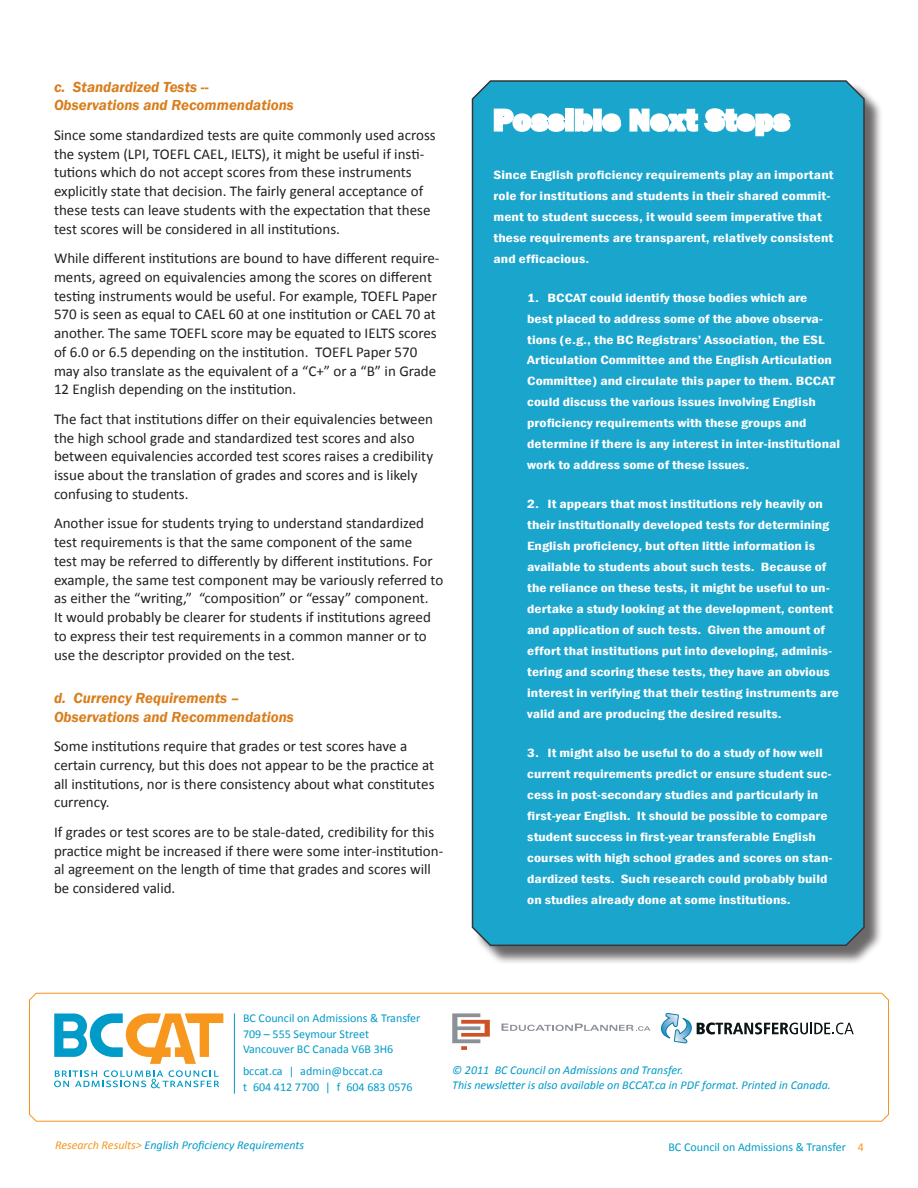
<style>
.page{position:relative;width:918px;height:1188px;background:#fff}
.page>*{position:absolute;margin:0;border:0;box-sizing:border-box;transform-origin:0 0}
.t1{font:15px/18.8px "Calibri";color:#231f20}
.t2{font:italic 600 15px/18.8px "Franklin Gothic";color:#d87e1d}
.t3{font:600 condensed 12.3px/21px "Franklin Gothic";letter-spacing:.005em;color:#fff;scale:1.25 1}
.t4{font:italic 12px/15px "Calibri";color:#009bc8}
.t5{font:12px/15.6px "Calibri";color:#009bc8}
.s1{color:#f7971d}
</style>
<div class="page">
<svg style="left:29px;top:992px;width:860px;height:130px"></svg>
<svg style="left:661px;top:1013px;width:193px;height:30px"></svg>
<svg style="left:54px;top:1070px;width:165px;height:18px"></svg>
<svg style="left:54px;top:1013px;width:169px;height:51px"></svg>
<svg style="left:452px;top:1013px;width:38px;height:37px"></svg>
<svg style="left:502px;top:1024px;width:148px;height:7px"></svg>
<hr style="left:234px;top:1013px;width:1px;height:81px;background:#009bc8">
<div style="left:452px;top:1065px;width:414px;height:36px;background:#fff"></div>
<div style="left:474px;top:82px;width:409px;height:883px;background:#231f20;opacity:.75"></div>
<div style="left:471px;top:80px;width:395px;height:867px;background:#1aa5cd"></div>
<svg style="left:480px;top:94px;width:364px;height:53px;fill:#1aa5cd"></svg>
<p class="t2" style="left:54px;top:77px;width:241px">c. Standardized Tests --<br>Observations and Recommendations</p>
<p class="t1" style="left:54px;top:125px;width:383px">Since some standardized tests are quite commonly used across the system (LPI, TOEFL CAEL, IELTS), it might be useful if insti&shy;tutions which do not accept scores from these instruments explicitly state that decision. The fairly general acceptance of these tests can leave students with the expectation that these test scores will be considered in all institutions.</p>
<p class="t1" style="left:54px;top:248px;width:387px">While different institutions are bound to have different require&shy;ments, agreed on equivalencies among the scores on different testing instruments would be useful. For example, TOEFL Paper 570 is seen as equal to CAEL 60 at one institution or CAEL 70 at another. The same TOEFL score may be equated to IELTS scores of 6.0 or 6.5 depending on the institution. TOEFL Paper 570 may also translate as the equivalent of a “C+” or a “B” in Grade 12 English depending on the institution.</p>
<p class="t1" style="left:54px;top:409px;width:381px">The fact that institutions differ on their equivalencies between the high school grade and standardized test scores and also between equivalencies accorded test scores raises a credibility issue about the translation of grades and scores and is likely confusing to students.</p>
<p class="t1" style="left:54px;top:513px;width:391px">Another issue for students trying to understand standardized test requirements is that the same component of the same<br>test may be referred to differently by different institutions. For example, the same test component may be variously referred to as either the “writing,” “composition” or “essay” component.<br>It would probably be clearer for students if institutions agreed to express their test requirements in a common manner or to use the descriptor provided on the test.</p>
<p class="t2" style="left:54px;top:688px;width:241px">d. Currency Requirements –<br>Observations and Recommendations</p>
<p class="t1" style="left:54px;top:736px;width:382px">Some institutions require that grades or test scores have a certain currency, but this does not appear to be the practice at all institutions, nor is there consistency about what constitutes currency.</p>
<p class="t1" style="left:54px;top:822px;width:391px">If grades or test scores are to be stale-dated, credibility for this practice might be increased if there were some inter-institution&shy;al agreement on the length of time that grades and scores will be considered valid.</p>
<p class="t3" style="left:494px;top:164px;width:274px">Since English proficiency requirements play an important role for institutions and students in their shared commit&shy;ment to student success, it would seem imperative that these requirements are transparent, relatively consistent and efficacious.</p>
<p class="t3" style="left:527px;top:287px;width:252px">1. BCCAT could identify those bodies which are<br>best placed to address some of the above observa&shy;tions (e.g., the BC Registrars’ Association, the ESL Articulation Committee and the English Articulation Committee) and circulate this paper to them. BCCAT could discuss the various issues involving English proficiency requirements with these groups and determine if there is any interest in inter-institutional work to address some of these issues.</p>
<p class="t3" style="left:527px;top:493px;width:251px">2. It appears that most institutions rely heavily on their institutionally developed tests for determining English proficiency, but often little information is available to students about such tests. Because of the reliance on these tests, it might be useful to un&shy;dertake a study looking at the development, content and application of such tests. Given the amount of effort that institutions put into developing, adminis&shy;tering and scoring these tests, they have an obvious interest in verifying that their testing instruments are valid and are producing the desired results.</p>
<p class="t3" style="left:527px;top:742px;width:246px">3. It might also be useful to do a study of how well current requirements predict or ensure student suc&shy;cess in post-secondary studies and particularly in first-year English. It should be possible to compare student success in first-year transferable English courses with high school grades and scores on stan&shy;dardized tests. Such research could probably build on studies already done at some institutions.</p>
<p class="t5" style="left:243px;top:1010px;width:179px">BC Council on Admissions &amp; Transfer<br>709 – 555 Seymour Street<br>Vancouver BC Canada V6B 3H6</p>
<p class="t5" style="left:243px;top:1063px;width:171px">bccat.ca | admin@bccat.ca<br>t 604 412 7700 | f 604 683 0576</p>
<p class="t4" style="left:452px;top:1062px;width:380px">© 2011 BC Council on Admissions and Transfer.<br>This newsletter is also available on BCCAT.ca in PDF format. Printed in Canada.</p>
<p class="t4" style="left:55px;top:1137px;width:251px"><span class="s1">Research Results&gt;</span> English Proficiency Requirements</p>
<p class="t5" style="left:668px;top:1138px;width:197px">BC Council on Admissions &amp; Transfer <span class="s1">4</span></p>
</div>
